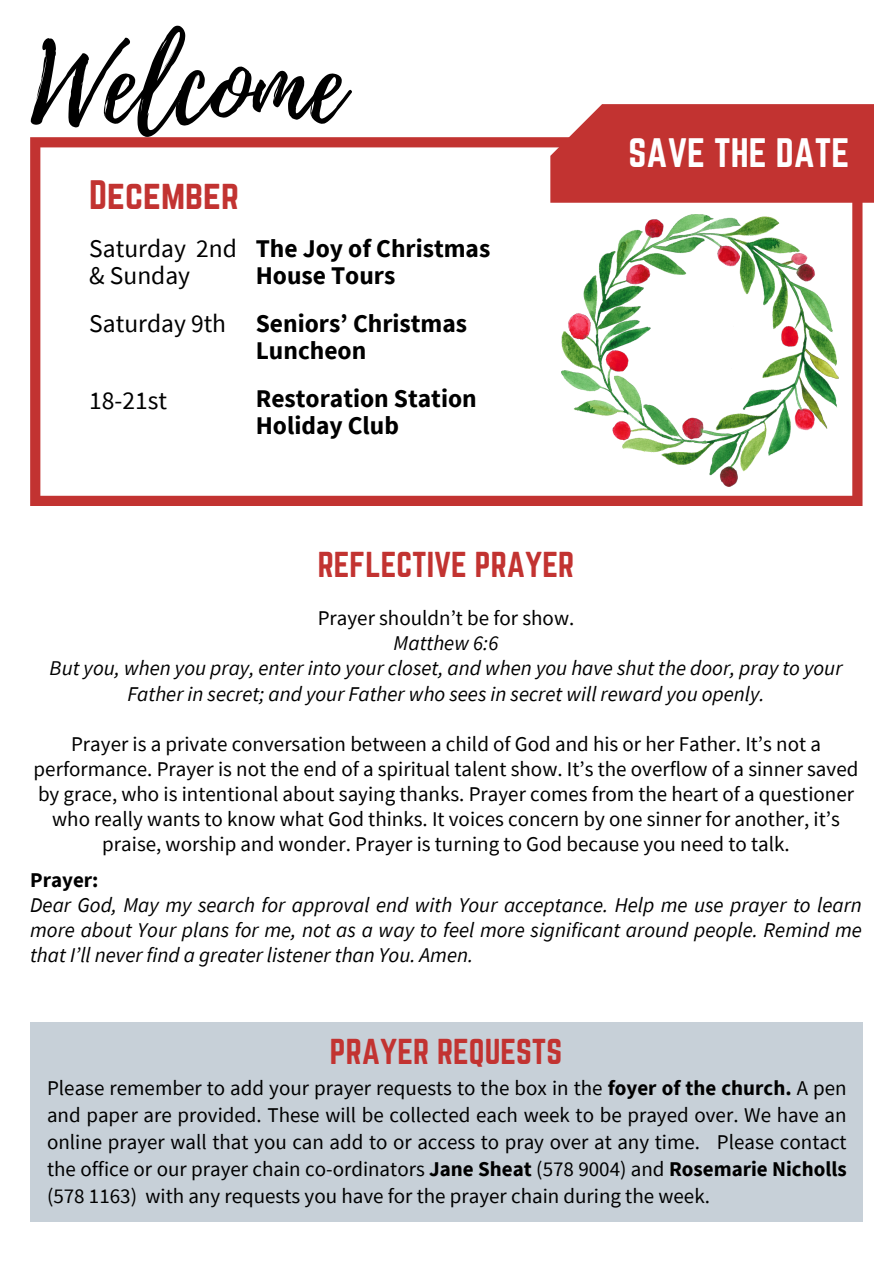
<style>
.page{position:relative;width:893px;height:1264px;background:#fff}
.page>*{position:absolute;margin:0;border:0;box-sizing:border-box;transform-origin:0 0}
.t1{font:107.85px "Playlist Script";color:#000}
.t2{font:36px "Norwester";color:#fff}
.t3{font:36px "Norwester";color:#c23331}
.t4{font:31.5px "Norwester";color:#c23331}
.t5{font:700 25.5px/27px "Source Sans Pro";color:#000}
.t6{font:25.5px/27px "Source Sans Pro";color:#000}
.t7{font:21px/25px "Source Sans Pro";color:#000;text-align:center}
.t8{font:italic 21px/25px "Source Sans Pro";color:#000;text-align:center}
.t9{font:700 21px "Source Sans Pro";color:#000}
.s1{font-weight:700}
</style>
<div class="page">
<svg style="left:569px;top:104px;width:305px;height:99px;background:#c53e3c"></svg>
<div style="left:31px;top:1021px;width:832px;height:200px;background:#c7d0d8"></div>
<svg style="left:30px;top:137px;width:832px;height:369px"></svg>
<img style="left:561px;top:215px;width:277px;height:273px">
<p class="t1" style="left:31px;top:8px;width:315px">Welcome</p>
<p class="t3" style="left:89px;top:173px;width:151px">December</p>
<p class="t6" style="left:89px;top:234px;width:149px">Saturday 2nd &amp; Sunday</p>
<p class="t6" style="left:89px;top:309px;width:138px">Saturday 9th</p>
<p class="t6" style="left:89px;top:386px;width:79px">18-21st</p>
<p class="t5" style="left:256px;top:234px;width:236px">The Joy of Christmas<br>House Tours</p>
<p class="t5" style="left:256px;top:309px;width:213px">Seniors’ Christmas<br>Luncheon</p>
<p class="t5" style="left:256px;top:385px;width:222px">Restoration Station</p>
<p class="t5" style="left:256px;top:412px;width:145px">Holiday Club</p>
<p class="t4" style="left:318px;top:546px;width:258px">REFLECTIVE PRAYER</p>
<p class="t2" style="left:628px;top:131px;width:222px">SAVE THE DATE</p>
<p class="t7" style="left:318px;top:605px;width:258px">Prayer shouldn’t be for show.</p>
<p class="t8" style="left:393px;top:630px;width:106px">Matthew 6:6</p>
<p class="t8" style="left:49px;top:655px;width:794px">But you, when you pray, enter into your closet, and when you have shut the door, pray to your<br>Father in secret; and your Father who sees in secret will reward you openly.</p>
<p class="t7" style="left:34px;top:730px;width:826px">Prayer is a private conversation between a child of God and his or her Father. It’s not a performance. Prayer is not the end of a spiritual talent show. It’s the overflow of a sinner saved by grace, who is intentional about saying thanks. Prayer comes from the heart of a questioner who really wants to know what God thinks. It voices concern by one sinner for another, it’s praise, worship and wonder. Prayer is turning to God because you need to talk.</p>
<p class="t9" style="left:30px;top:866px;width:70px">Prayer:</p>
<p class="t8" style="left:30px;top:892px;width:833px;text-align:justify">Dear God, May my search for approval end with Your acceptance. Help me use prayer to learn more about Your plans for me, not as a way to feel more significant around people. Remind me that I’ll never find a greater listener than You. Amen.</p>
<p class="t4" style="left:330px;top:1032px;width:233px">PRAYER REQUESTS</p>
<p class="t7" style="left:47px;top:1073px;width:801px;line-height:27.2px;text-align:justify">Please remember to add your prayer requests to the box in the <span class="s1">foyer of the church.</span> A pen and paper are provided. These will be collected each week to be prayed over. We have an online prayer wall that you can add to or access to pray over at any time. Please contact the office or our prayer chain co-ordinators <span class="s1">Jane Sheat</span> (578 9004) and <span class="s1">Rosemarie Nicholls </span>(578 1163) with any requests you have for the prayer chain during the week.</p>
</div>
